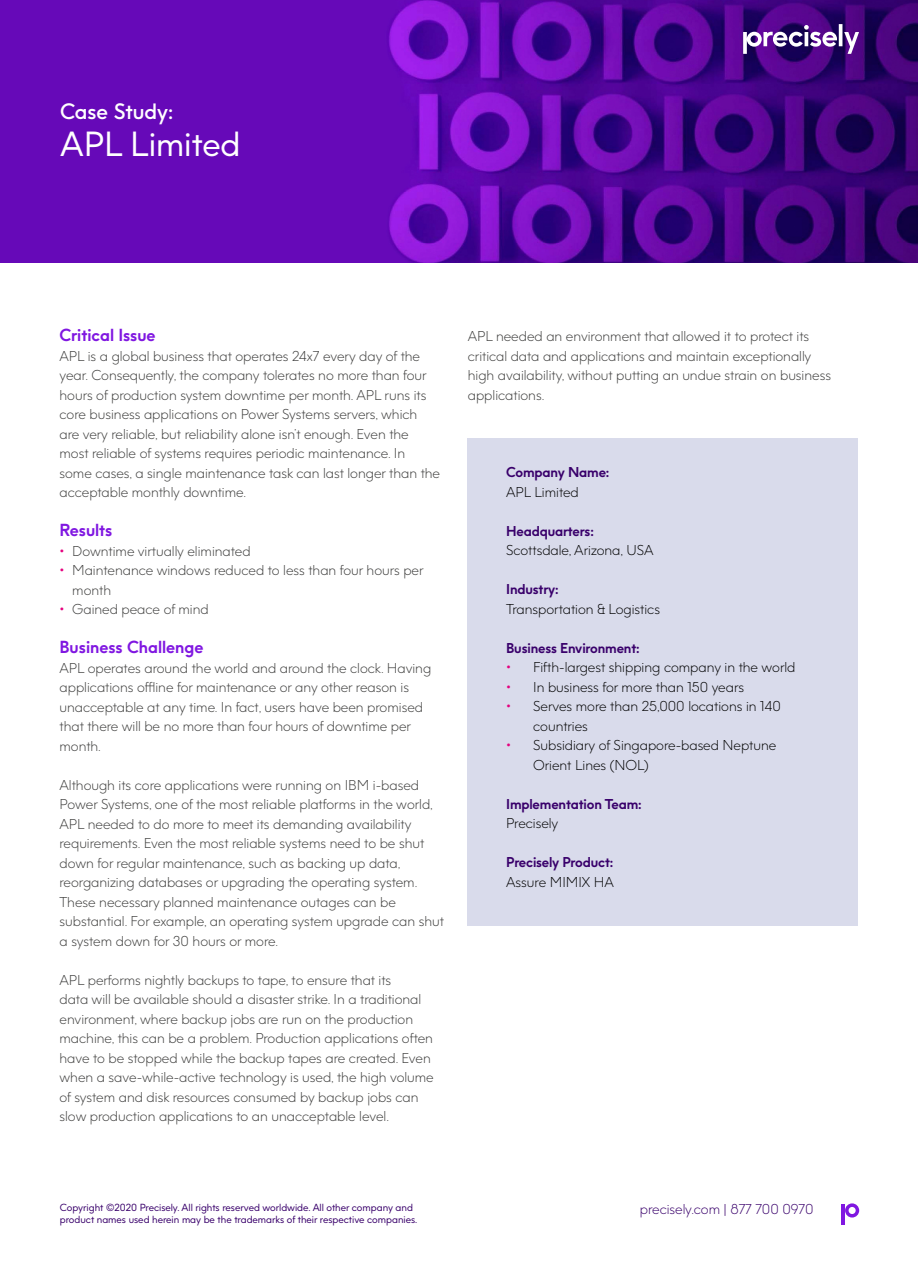
<style>
.page{position:relative;width:918px;height:1263px;background:#fff}
.page>*{position:absolute;margin:0;border:0;box-sizing:border-box;transform-origin:0 0}
.t1{font:33px "Precisely";color:#fff}
.t2{font:600 21px "Precisely";color:#fff}
.t3{font:700 16.5px "Precisely";color:#8017e1}
.t4{font:300 13.5px/19.5px "Precisely";color:#3c3c3b}
.t5{font:300 13.5px/19.5px "Precisely";color:#000}
.t6{font:700 13.5px "Precisely";letter-spacing:-.01em;color:#39006b}
.t7{font:300 13.5px "Precisely";color:#39006b}
.t8{font:9.75px/11.7px "Precisely";color:#39006b}
.s1{font-weight:400;color:#e5007e}
</style>
<div class="page">
<div style="left:468px;top:439px;width:390px;height:487px;background:#d9dbeb"></div>
<svg style="left:845px;top:1203px;width:14px;height:14px"></svg>
<hr style="left:842px;top:1204px;width:3px;height:20px;background:#8017e1">
<img style="left:0;top:0;width:918px;height:263px">
<svg style="left:743px;top:24px;width:116px;height:30px"></svg>
<h2 class="t2" style="left:60px;top:98px;width:115px">Case Study:</h2>
<h1 class="t1" style="left:60px;top:124px;width:182px">APL Limited</h1>
<p class="t3" style="left:60px;top:324px;width:98px">Critical Issue</p>
<p class="t4" style="left:60px;top:346px;width:382px">APL is a global business that operates 24x7 every day of the year. Consequently, the company tolerates no more than four hours of production system downtime per month. APL runs its core business applications on Power Systems servers, which are very reliable, but reliability alone isn’t enough. Even the most reliable of systems requires periodic maintenance. In some cases, a single maintenance task can last longer than the acceptable monthly downtime.</p>
<p class="t3" style="left:60px;top:519px;width:54px">Results</p>
<p class="t4" style="left:60px;top:541px;width:193px"><span class="s1">•</span> Downtime virtually eliminated</p>
<p class="t4" style="left:72px;top:560px;width:353px;text-indent:-13px"><span class="s1">•</span> Maintenance windows reduced to less than four hours per month</p>
<p class="t4" style="left:60px;top:599px;width:151px"><span class="s1">•</span> Gained peace of mind</p>
<p class="t3" style="left:60px;top:636px;width:145px">Business Challenge</p>
<p class="t4" style="left:60px;top:658px;width:373px">APL operates around the world and around the clock. Having applications offline for maintenance or any other reason is unacceptable at any time. In fact, users have been promised that there will be no more than four hours of downtime per month.</p>
<p class="t4" style="left:60px;top:775px;width:386px">Although its core applications were running on IBM i-based Power Systems, one of the most reliable platforms in the world, APL needed to do more to meet its demanding availability requirements. Even the most reliable systems need to be shut down for regular maintenance, such as backing up data, reorganizing databases or upgrading the operating system.<br>These necessary planned maintenance outages can be substantial. For example, an operating system upgrade can shut a system down for 30 hours or more.</p>
<p class="t4" style="left:60px;top:970px;width:376px">APL performs nightly backups to tape, to ensure that its<br>data will be available should a disaster strike. In a traditional environment, where backup jobs are run on the production machine, this can be a problem. Production applications often have to be stopped while the backup tapes are created. Even when a save-while-active technology is used, the high volume of system and disk resources consumed by backup jobs can slow production applications to an unacceptable level.</p>
<p class="t4" style="left:468px;top:326px;width:365px">APL needed an environment that allowed it to protect its critical data and applications and maintain exceptionally high availability, without putting an undue strain on business applications.</p>
<p class="t6" style="left:506px;top:464px;width:105px">Company Name:</p>
<p class="t5" style="left:506px;top:482px;width:74px">APL Limited</p>
<p class="t6" style="left:506px;top:522px;width:89px">Headquarters:</p>
<p class="t5" style="left:506px;top:541px;width:149px">Scottsdale, Arizona, USA</p>
<p class="t6" style="left:506px;top:581px;width:54px">Industry:</p>
<p class="t5" style="left:506px;top:599px;width:155px">Transportation &amp; Logistics</p>
<p class="t6" style="left:506px;top:639px;width:135px">Business Environment:</p>
<p class="t5" style="left:506px;top:658px;width:291px"><span class="s1">•</span> Fifth-largest shipping company in the world</p>
<p class="t5" style="left:506px;top:677px;width:239px"><span class="s1">•</span> In business for more than 150 years</p>
<p class="t5" style="left:533px;top:697px;width:249px;text-indent:-27px"><span class="s1">•</span> Serves more than 25,000 locations in 140 countries</p>
<p class="t5" style="left:533px;top:736px;width:245px;text-indent:-27px"><span class="s1">•</span> Subsidiary of Singapore-based Neptune<br>Orient Lines (NOL)</p>
<p class="t6" style="left:506px;top:795px;width:137px">Implementation Team:</p>
<p class="t5" style="left:506px;top:814px;width:54px">Precisely</p>
<p class="t6" style="left:506px;top:854px;width:109px">Precisely Product:</p>
<p class="t5" style="left:506px;top:872px;width:109px">Assure MIMIX HA</p>
<p class="t8" style="left:60px;top:1202px;width:359px">Copyright ©2020 Precisely. All rights reserved worldwide. All other company and product names used herein may be the trademarks of their respective companies.</p>
<p class="t7" style="left:640px;top:1201px;width:175px">precisely.com | 877 700 0970</p>
</div>
